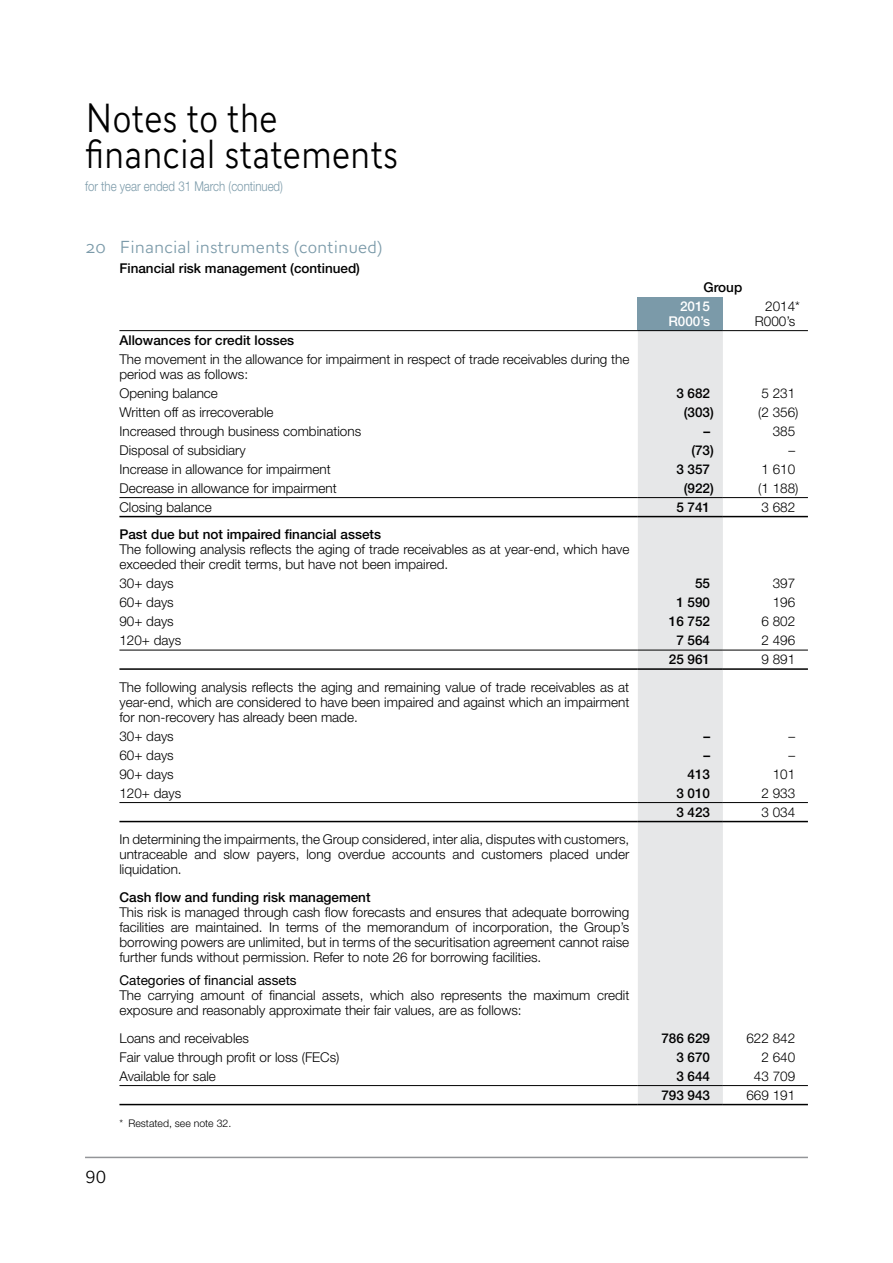
<style>
.page{position:relative;width:893px;height:1263px;background:#fff}
.page>*{position:absolute;margin:0;border:0;box-sizing:border-box;transform-origin:0 0}
.t1{font:300 42px/36px "AW Conqueror Sans";color:#000;scale:.85 1}
.t2{font:300 18px "AW Conqueror Sans";color:#7b9aa9}
.t3{font:300 18px "AW Conqueror Sans";color:#000}
.t4{font:300 13.5px/15px "Helvetica Neue LT Std";color:#000}
.t5{font:500 13.5px "Helvetica Neue LT Std";color:#000}
.t6{font:300 13.5px "Helvetica Neue LT Std";color:#7b9aa9;scale:.85 1}
.t7{font:13.5px "Helvetica Neue LT Std";color:#000}
.t8{font:500 13.5px/15px "Helvetica Neue LT Std";color:#fff;text-align:right}
.t9{font:300 10.5px "Helvetica Neue LT Std";color:#000}
</style>
<div class="page">
<hr style="left:85px;top:1157px;width:723px;height:1px;background:#939598">
<div style="left:638px;top:297px;width:85px;height:34px;background:#7b9aa9"></div>
<div style="left:638px;top:331px;width:85px;height:773px;background:#e6e7e8"></div>
<hr style="left:119px;top:330px;width:519px;height:1px;background:#000">
<hr style="left:638px;top:330px;width:85px;height:1px;background:#000">
<hr style="left:723px;top:330px;width:85px;height:1px;background:#000">
<hr style="left:119px;top:497px;width:519px;height:1px;background:#000">
<hr style="left:638px;top:497px;width:85px;height:1px;background:#000">
<hr style="left:723px;top:497px;width:85px;height:1px;background:#000">
<hr style="left:119px;top:650px;width:519px;height:1px;background:#000">
<hr style="left:638px;top:650px;width:85px;height:1px;background:#000">
<hr style="left:723px;top:650px;width:85px;height:1px;background:#000">
<hr style="left:119px;top:802px;width:519px;height:1px;background:#000">
<hr style="left:638px;top:802px;width:85px;height:1px;background:#000">
<hr style="left:723px;top:802px;width:85px;height:1px;background:#000">
<hr style="left:119px;top:821px;width:519px;height:1px;background:#000">
<hr style="left:638px;top:821px;width:85px;height:1px;background:#000">
<hr style="left:723px;top:821px;width:85px;height:1px;background:#000">
<hr style="left:119px;top:1104px;width:519px;height:1px;background:#000">
<hr style="left:638px;top:1104px;width:85px;height:1px;background:#000">
<hr style="left:723px;top:1104px;width:85px;height:1px;background:#000">
<hr style="left:119px;top:516px;width:519px;height:1px;background:#000">
<hr style="left:638px;top:516px;width:85px;height:1px;background:#000">
<hr style="left:723px;top:516px;width:85px;height:1px;background:#000">
<hr style="left:119px;top:668px;width:519px;height:2px;background:#000">
<hr style="left:638px;top:668px;width:85px;height:2px;background:#000">
<hr style="left:723px;top:668px;width:85px;height:2px;background:#000">
<hr style="left:119px;top:1085px;width:519px;height:1px;background:#000">
<hr style="left:638px;top:1085px;width:85px;height:1px;background:#000">
<hr style="left:723px;top:1085px;width:85px;height:1px;background:#000">
<h1 class="t1" style="left:85px;top:100px;width:370px">Notes to the financial statements</h1>
<p class="t6" style="left:85px;top:178px;width:234px">for the year ended 31 March (continued)</p>
<h2 class="t2" style="left:85px;top:232px;width:299px">20 Financial instruments (continued)</h2>
<p class="t5" style="left:119px;top:260px;width:242px">Financial risk management (continued)</p>
<p class="t5" style="left:703px;top:279px;width:40px">Group</p>
<p class="t8" style="left:668px;top:298px;width:43px">2015<br>R000’s</p>
<p class="t4" style="left:755px;top:298px;width:47px;text-indent:10px">2014*<br>R000’s</p>
<p class="t5" style="left:119px;top:332px;width:176px">Allowances for credit losses</p>
<p class="t4" style="left:119px;top:351px;width:511px">The movement in the allowance for impairment in respect of trade receivables during the period was as follows:</p>
<p class="t4" style="left:119px;top:385px;width:100px">Opening balance</p>
<p class="t5" style="left:676px;top:385px;width:35px">3 682</p>
<p class="t4" style="left:761px;top:385px;width:35px">5 231</p>
<p class="t4" style="left:119px;top:404px;width:156px">Written off as irrecoverable</p>
<p class="t5" style="left:684px;top:404px;width:32px">(303)</p>
<p class="t4" style="left:758px;top:404px;width:42px">(2 356)</p>
<p class="t4" style="left:119px;top:423px;width:243px">Increased through business combinations</p>
<p class="t5" style="left:703px;top:423px;width:8px">–</p>
<p class="t4" style="left:773px;top:423px;width:24px">385</p>
<p class="t4" style="left:119px;top:442px;width:128px">Disposal of subsidiary</p>
<p class="t5" style="left:691px;top:442px;width:24px">(73)</p>
<p class="t4" style="left:788px;top:442px;width:8px">–</p>
<p class="t4" style="left:119px;top:461px;width:213px">Increase in allowance for impairment</p>
<p class="t5" style="left:676px;top:461px;width:35px">3 357</p>
<p class="t4" style="left:761px;top:461px;width:35px">1 610</p>
<p class="t4" style="left:119px;top:480px;width:219px">Decrease in allowance for impairment</p>
<p class="t5" style="left:684px;top:480px;width:32px">(922)</p>
<p class="t4" style="left:758px;top:480px;width:42px">(1 188)</p>
<p class="t4" style="left:119px;top:499px;width:94px">Closing balance</p>
<p class="t5" style="left:676px;top:499px;width:35px">5 741</p>
<p class="t4" style="left:761px;top:499px;width:35px">3 682</p>
<p class="t5" style="left:119px;top:527px;width:263px">Past due but not impaired financial assets</p>
<p class="t4" style="left:119px;top:542px;width:511px">The following analysis reflects the aging of trade receivables as at year-end, which have exceeded their credit terms, but have not been impaired.</p>
<p class="t4" style="left:119px;top:576px;width:56px">30+ days</p>
<p class="t5" style="left:695px;top:576px;width:17px">55</p>
<p class="t4" style="left:773px;top:576px;width:24px">397</p>
<p class="t4" style="left:119px;top:595px;width:56px">60+ days</p>
<p class="t5" style="left:676px;top:594px;width:35px">1 590</p>
<p class="t4" style="left:773px;top:595px;width:24px">196</p>
<p class="t4" style="left:119px;top:614px;width:56px">90+ days</p>
<p class="t5" style="left:669px;top:613px;width:43px">16 752</p>
<p class="t4" style="left:761px;top:614px;width:35px">6 802</p>
<p class="t4" style="left:119px;top:633px;width:63px">120+ days</p>
<p class="t5" style="left:676px;top:632px;width:35px">7 564</p>
<p class="t4" style="left:761px;top:633px;width:35px">2 496</p>
<p class="t5" style="left:669px;top:651px;width:43px">25 961</p>
<p class="t4" style="left:761px;top:652px;width:35px">9 891</p>
<p class="t4" style="left:119px;top:679px;width:511px;text-align:justify">The following analysis reflects the aging and remaining value of trade receivables as at year-end, which are considered to have been impaired and against which an impairment for non-recovery has already been made.</p>
<p class="t4" style="left:119px;top:728px;width:56px">30+ days</p>
<p class="t5" style="left:703px;top:728px;width:8px">–</p>
<p class="t4" style="left:788px;top:728px;width:8px">–</p>
<p class="t4" style="left:119px;top:747px;width:56px">60+ days</p>
<p class="t5" style="left:703px;top:747px;width:8px">–</p>
<p class="t4" style="left:788px;top:747px;width:8px">–</p>
<p class="t4" style="left:119px;top:766px;width:56px">90+ days</p>
<p class="t5" style="left:688px;top:766px;width:24px">413</p>
<p class="t4" style="left:773px;top:766px;width:24px">101</p>
<p class="t4" style="left:119px;top:785px;width:63px">120+ days</p>
<p class="t5" style="left:676px;top:785px;width:35px">3 010</p>
<p class="t4" style="left:761px;top:785px;width:35px">2 933</p>
<p class="t5" style="left:676px;top:804px;width:35px">3 423</p>
<p class="t4" style="left:761px;top:804px;width:35px">3 034</p>
<p class="t4" style="left:119px;top:832px;width:511px;text-align:justify">In determining the impairments, the Group considered, inter alia, disputes with customers, untraceable and slow payers, long overdue accounts and customers placed under liquidation.</p>
<p class="t5" style="left:119px;top:889px;width:253px">Cash flow and funding risk management</p>
<p class="t4" style="left:119px;top:904px;width:511px;text-align:justify">This risk is managed through cash flow forecasts and ensures that adequate borrowing facilities are maintained. In terms of the memorandum of incorporation, the Group’s borrowing powers are unlimited, but in terms of the securitisation agreement cannot raise further funds without permission. Refer to note 26 for borrowing facilities.</p>
<p class="t7" style="left:119px;top:972px;width:179px">Categories of financial assets</p>
<p class="t4" style="left:119px;top:988px;width:511px">The carrying amount of financial assets, which also represents the maximum credit exposure and reasonably approximate their fair values, are as follows:</p>
<p class="t4" style="left:119px;top:1030px;width:131px">Loans and receivables</p>
<p class="t5" style="left:661px;top:1030px;width:50px">786 629</p>
<p class="t4" style="left:746px;top:1030px;width:50px">622 842</p>
<p class="t4" style="left:119px;top:1049px;width:222px">Fair value through profit or loss (FECs)</p>
<p class="t5" style="left:676px;top:1049px;width:35px">3 670</p>
<p class="t4" style="left:761px;top:1049px;width:35px">2 640</p>
<p class="t4" style="left:119px;top:1068px;width:98px">Available for sale</p>
<p class="t5" style="left:676px;top:1068px;width:35px">3 644</p>
<p class="t4" style="left:754px;top:1068px;width:43px">43 709</p>
<p class="t5" style="left:661px;top:1087px;width:50px">793 943</p>
<p class="t4" style="left:746px;top:1087px;width:50px">669 191</p>
<p class="t9" style="left:119px;top:1117px;width:113px">* Restated, see note 32.</p>
<h2 class="t3" style="left:85px;top:1162px;width:23px">90</h2>
</div>
